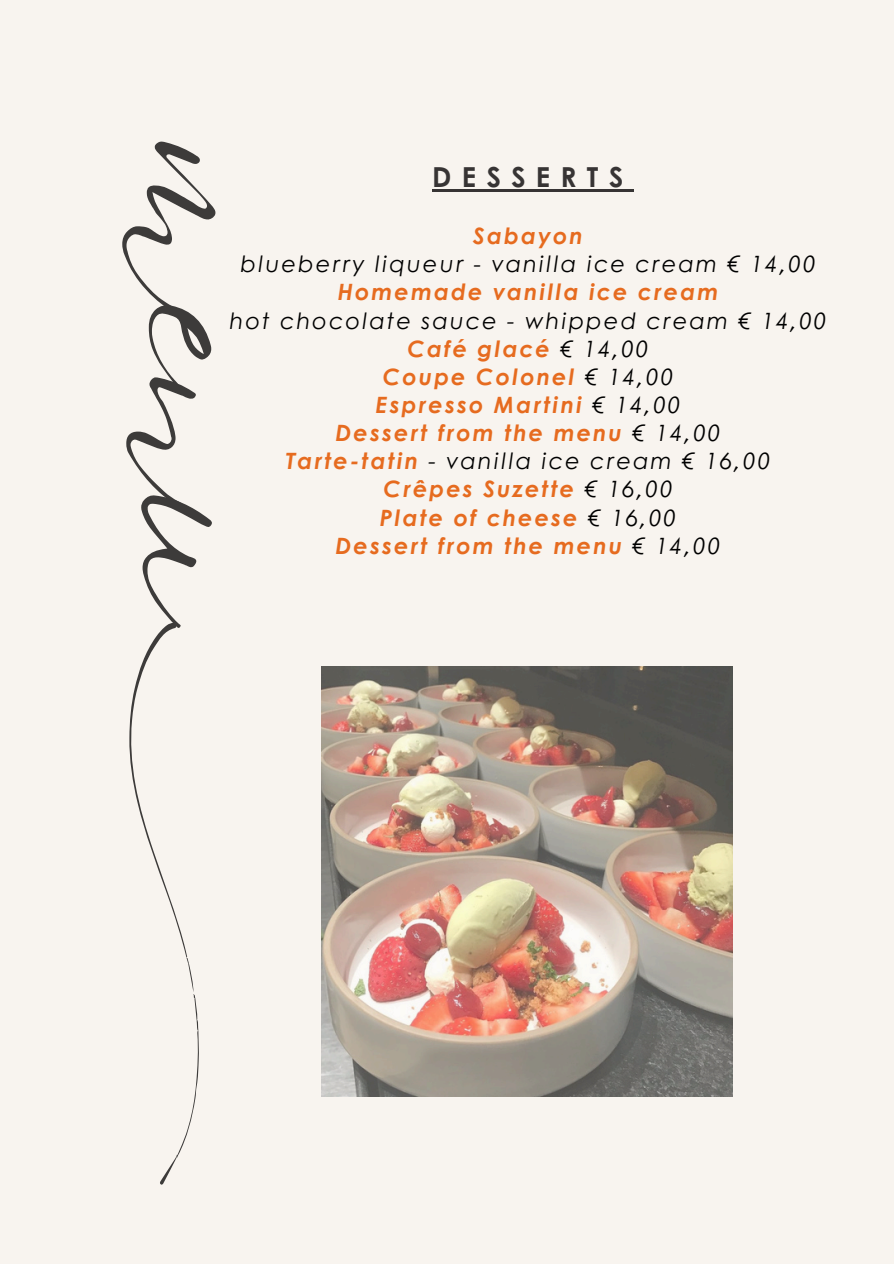
<style>
.page{position:relative;width:894px;height:1264px;background:#fff}
.page>*{position:absolute;margin:0;border:0;box-sizing:border-box;transform-origin:0 0}
.t1{font:222.75px "Eyesome Script";color:#3d3b3a}
.t2{font:700 27.6px "Century Gothic";letter-spacing:.375em;color:#373434}
.t3{font:italic 700 22.5px "Century Gothic";letter-spacing:.095em;color:#e66b1f}
.t4{font:italic 22.5px "Century Gothic";letter-spacing:.095em;color:#000}
.s1{font-weight:400;color:#000}
.s2{font-weight:700;color:#e66b1f}
</style>
<div class="page">
<div style="left:0;top:0;width:893px;height:1263px;background:#f8f4ef"></div>
<svg style="left:129px;top:622px;width:70px;height:563px"></svg>
<img style="left:322px;top:667px;width:410px;height:429px">
<hr style="left:432px;top:189px;width:201px;height:3px;background:#373434">
<h1 class="t1" style="left:352px;top:147px;width:476px;rotate:90deg">menu</h1>
<p class="t2" style="left:432px;top:156px;width:192px">DESSERTS</p>
<p class="t3" style="left:472px;top:219px;width:111px">Sabayon</p>
<h2 class="t4" style="left:240px;top:247px;width:576px">blueberry liqueur - vanilla ice cream € 14,00</h2>
<p class="t3" style="left:337px;top:275px;width:382px">Homemade vanilla ice cream</p>
<p class="t4" style="left:229px;top:303px;width:598px">hot chocolate sauce - whipped cream € 14,00</p>
<p class="t3" style="left:407px;top:331px;width:242px">Café glacé <span class="s1">€ 14,00</span></p>
<p class="t3" style="left:382px;top:359px;width:291px">Coupe Colonel <span class="s1">€ 14,00</span></p>
<p class="t3" style="left:375px;top:388px;width:306px">Espresso Martini <span class="s1">€ 14,00</span></p>
<p class="t3" style="left:335px;top:416px;width:386px">Dessert from the menu <span class="s1">€ 14,00</span></p>
<p class="t4" style="left:285px;top:444px;width:485px"><span class="s2">Tarte-tatin</span> - vanilla ice cream € 16,00</p>
<p class="t3" style="left:383px;top:472px;width:291px">Crêpes Suzette <span class="s1">€ 16,00</span></p>
<p class="t3" style="left:379px;top:500px;width:297px">Plate of cheese <span class="s1">€ 16,00</span></p>
<p class="t3" style="left:335px;top:528px;width:386px">Dessert from the menu <span class="s1">€ 14,00</span></p>
</div>
